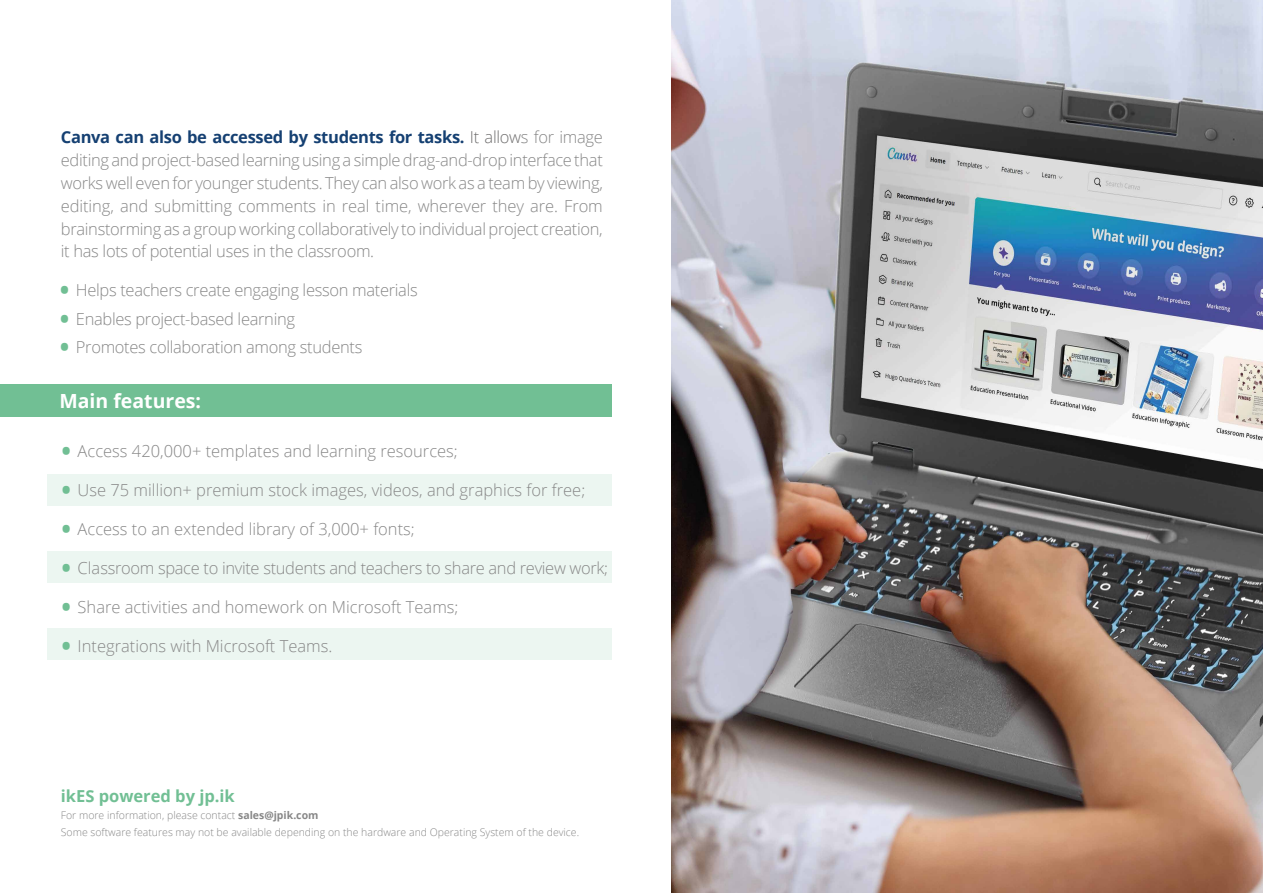
<style>
.page{position:relative;width:1263px;height:893px;background:#fff}
.page>*{position:absolute;margin:0;border:0;box-sizing:border-box;transform-origin:0 0}
.t1{font:700 19.5px "Open Sans";color:#fff}
.t2{font:300 16.5px/22.8px "Open Sans";letter-spacing:-.02em;color:#878787;text-align:justify}
.t3{font:300 16.5px "Open Sans";color:#878787}
.t4{font:700 16.5px "Open Sans";color:#71bf94}
.t5{font:300 10.5px/16.8px "Open Sans";color:#878787}
.s1{font-weight:700;color:#154072}
.s2{color:#706f6f}
.s3{font-weight:700;font-size:25.5px;color:#71bf94}
.s4{font-weight:700}
</style>
<div class="page">
<div style="left:0;top:385px;width:612px;height:32px;background:#71bf94"></div>
<div style="left:48px;top:629px;width:564px;height:31px;background:#ecf6f1"></div>
<div style="left:48px;top:551px;width:564px;height:32px;background:#ecf6f1"></div>
<div style="left:48px;top:474px;width:564px;height:31px;background:#ecf6f1"></div>
<img style="left:671px;top:0;width:592px;height:893px">
<p class="t2" style="left:61px;top:125px;width:543px"><span class="s1">Canva can also be accessed by students for tasks.</span> <span class="s2">It allow</span>s for image editing and project-based learning using a simple drag-and-drop interface that works well even for younger students. They can also work as a team by viewing, editing, and submitting comments in real time, wherever they are. From brainstorming as a group working collaboratively to individual project creation, it has lots of potential uses in the classroom.</p>
<p class="t2" style="left:60px;top:279px;width:360px"><span class="s3">•</span> Helps teachers create engaging lesson materials</p>
<p class="t2" style="left:60px;top:307px;width:237px"><span class="s3">•</span> Enables project-based learning</p>
<p class="t2" style="left:60px;top:336px;width:304px"><span class="s3">•</span> Promotes collaboration among students</p>
<p class="t1" style="left:59px;top:387px;width:143px">Main features:</p>
<p class="t3" style="left:61px;top:440px;width:398px"><span class="s3">•</span> Access 420,000+ templates and learning resources;</p>
<p class="t3" style="left:61px;top:479px;width:525px"><span class="s3">•</span> Use 75 million+ premium stock images, videos, and graphics for free;</p>
<p class="t3" style="left:61px;top:518px;width:355px"><span class="s3">•</span> Access to an extended library of 3,000+ fonts;</p>
<p class="t2" style="left:61px;top:556px;width:548px"><span class="s3">•</span> Classroom space to invite students and teachers to share and review work;</p>
<p class="t3" style="left:61px;top:596px;width:399px"><span class="s3">•</span> Share activities and homework on Microsoft Teams;</p>
<p class="t3" style="left:61px;top:635px;width:272px"><span class="s3">•</span> Integrations with Microsoft Teams.</p>
<p class="t4" style="left:61px;top:785px;width:175px">ikES powered by jp.ik</p>
<p class="t5" style="left:61px;top:807px;width:520px">For more information, please contact <span class="s4">sales@jpik.com<br></span>Some software features may not be available depending on the hardware and Operating System of the device.</p>
</div>
